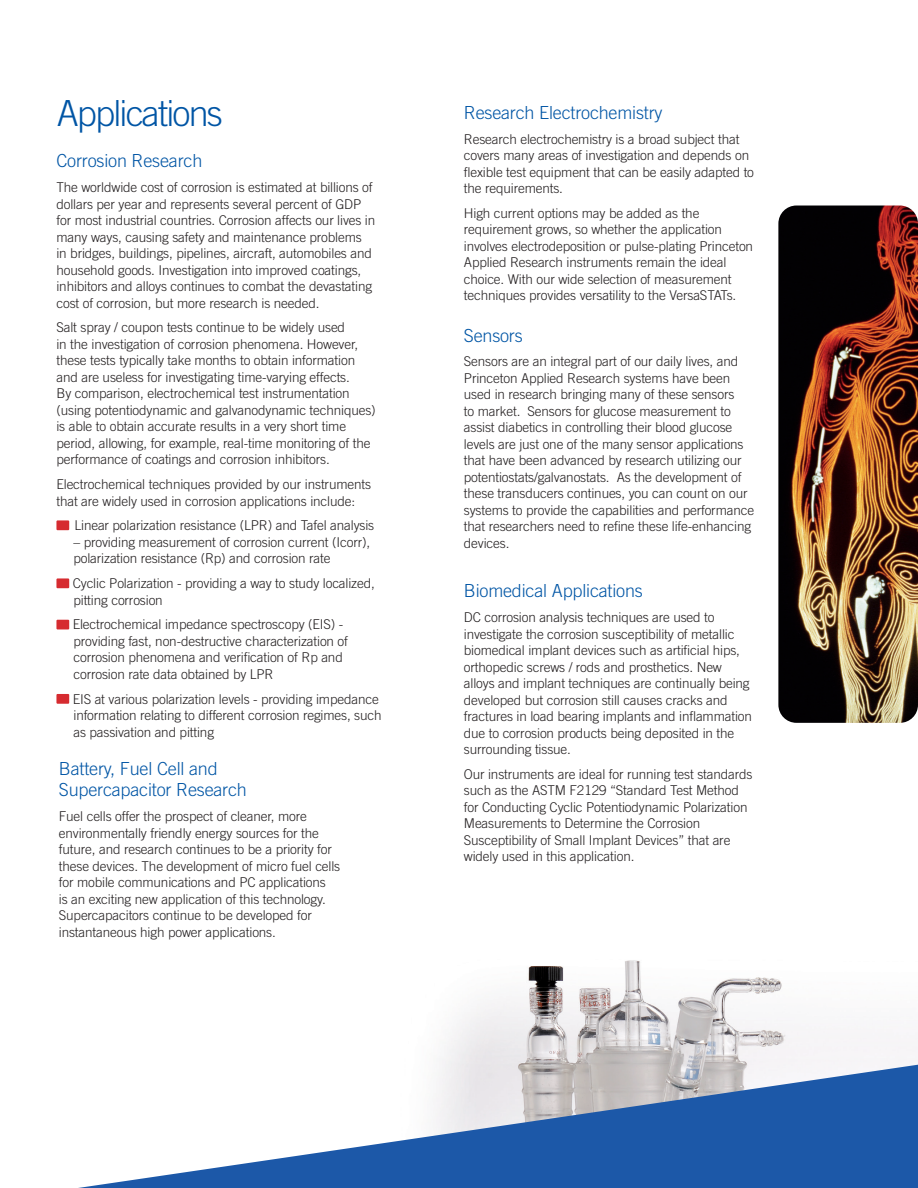
<style>
.page{position:relative;width:918px;height:1188px;background:#fff}
.page>*{position:absolute;margin:0;border:0;box-sizing:border-box;transform-origin:0 0}
.t1{font:300 36px "Trade Gothic LT Std";letter-spacing:-.05em;color:#0155a5}
.t2{font:300 18px/21px "Trade Gothic LT Std";letter-spacing:-.01em;color:#0155a5}
.t3{font:300 13.5px/16.5px "Trade Gothic LT Std";letter-spacing:-.01em;color:#231f20}
</style>
<div class="page">
<img style="left:442px;top:960px;width:476px;height:105px">
<img style="left:778px;top:206px;width:140px;height:517px">
<svg style="left:78px;top:1065px;width:840px;height:123px"></svg>
<div style="left:56px;top:578px;width:13px;height:10px;background:#d62b30"></div>
<div style="left:56px;top:620px;width:13px;height:9px;background:#d62b30"></div>
<div style="left:56px;top:694px;width:13px;height:10px;background:#d62b30"></div>
<div style="left:56px;top:520px;width:13px;height:10px;background:#d62b30"></div>
<p class="t1" style="left:57px;top:92px;width:168px">Applications</p>
<p class="t2" style="left:56px;top:150px;width:147px">Corrosion Research</p>
<p class="t3" style="left:56px;top:179px;width:320px">The worldwide cost of corrosion is estimated at billions of dollars per year and represents several percent of GDP for most industrial countries. Corrosion affects our lives in many ways, causing safety and maintenance problems in bridges, buildings, pipelines, aircraft, automobiles and household goods. Investigation into improved coatings, inhibitors and alloys continues to combat the devastating cost of corrosion, but more research is needed.</p>
<p class="t3" style="left:56px;top:319px;width:321px">Salt spray / coupon tests continue to be widely used<br>in the investigation of corrosion phenomena. However, these tests typically take months to obtain information and are useless for investigating time-varying effects.<br>By comparison, electrochemical test instrumentation (using potentiodynamic and galvanodynamic techniques) is able to obtain accurate results in a very short time period, allowing, for example, real-time monitoring of the performance of coatings and corrosion inhibitors.</p>
<p class="t3" style="left:56px;top:476px;width:316px">Electrochemical techniques provided by our instruments that are widely used in corrosion applications include:</p>
<p class="t3" style="left:75px;top:517px;width:301px">Linear polarization resistance (LPR) and Tafel analysis</p>
<p class="t3" style="left:73px;top:534px;width:298px">– providing measurement of corrosion current (Icorr), polarization resistance (Rp) and corrosion rate</p>
<p class="t3" style="left:73px;top:575px;width:304px">Cyclic Polarization - providing a way to study localized, pitting corrosion</p>
<p class="t3" style="left:73px;top:616px;width:277px">Electrochemical impedance spectroscopy (EIS) - providing fast, non-destructive characterization of corrosion phenomena and verification of Rp and corrosion rate data obtained by LPR</p>
<p class="t3" style="left:73px;top:691px;width:310px">EIS at various polarization levels - providing impedance information relating to different corrosion regimes, such as passivation and pitting</p>
<p class="t2" style="left:59px;top:758px;width:190px">Battery, Fuel Cell and<br>Supercapacitor Research</p>
<p class="t3" style="left:59px;top:808px;width:283px">Fuel cells offer the prospect of cleaner, more environmentally friendly energy sources for the future, and research continues to be a priority for these devices. The development of micro fuel cells for mobile communications and PC applications<br>is an exciting new application of this technology.<br>Supercapacitors continue to be developed for instantaneous high power applications.</p>
<p class="t2" style="left:464px;top:102px;width:200px">Research Electrochemistry</p>
<p class="t3" style="left:464px;top:130px;width:292px">Research electrochemistry is a broad subject that covers many areas of investigation and depends on flexible test equipment that can be easily adapted to the requirements.</p>
<p class="t3" style="left:464px;top:205px;width:291px">High current options may be added as the requirement grows, so whether the application involves electrodeposition or pulse-plating Princeton Applied Research instruments remain the ideal choice. With our wide selection of measurement techniques provides versatility to the VersaSTATs.</p>
<p class="t2" style="left:464px;top:325px;width:60px">Sensors</p>
<p class="t3" style="left:464px;top:353px;width:292px">Sensors are an integral part of our daily lives, and Princeton Applied Research systems have been used in research bringing many of these sensors<br>to market. Sensors for glucose measurement to assist diabetics in controlling their blood glucose levels are just one of the many sensor applications that have been advanced by research utilizing our potentiostats/galvanostats. As the development of these transducers continues, you can count on our systems to provide the capabilities and performance that researchers need to refine these life-enhancing devices.</p>
<p class="t2" style="left:464px;top:580px;width:181px">Biomedical Applications</p>
<p class="t3" style="left:464px;top:609px;width:290px">DC corrosion analysis techniques are used to investigate the corrosion susceptibility of metallic biomedical implant devices such as artificial hips, orthopedic screws / rods and prosthetics. New alloys and implant techniques are continually being developed but corrosion still causes cracks and fractures in load bearing implants and inflammation due to corrosion products being deposited in the surrounding tissue.</p>
<p class="t3" style="left:464px;top:766px;width:290px">Our instruments are ideal for running test standards such as the ASTM F2129 “Standard Test Method for Conducting Cyclic Potentiodynamic Polarization Measurements to Determine the Corrosion Susceptibility of Small Implant Devices” that are widely used in this application.</p>
</div>
